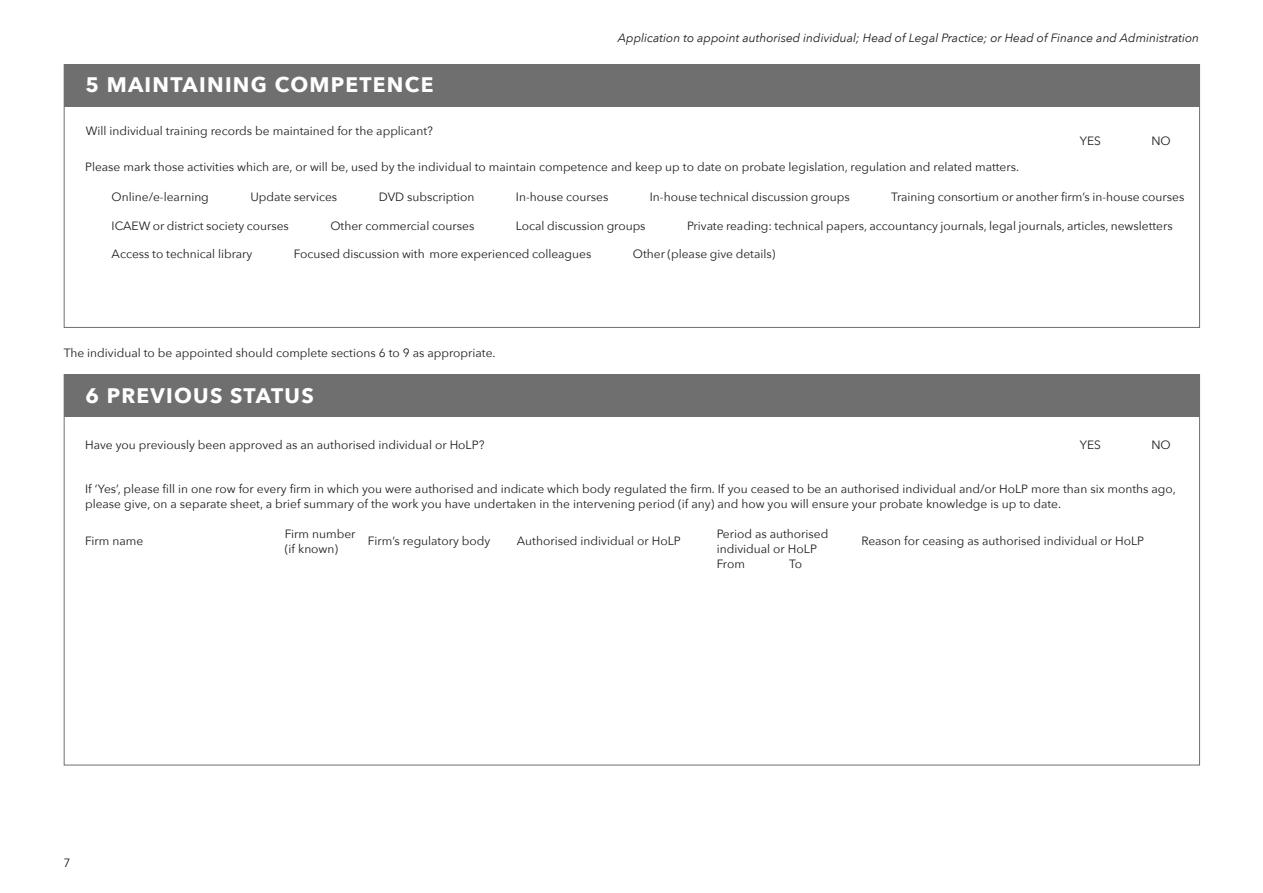
<style>
.page{position:relative;width:1263px;height:893px;background:#fff}
.page>*{position:absolute;margin:0;border:0;box-sizing:border-box;transform-origin:0 0}
.White_section_headin{font:700 21px "Avenir Next";letter-spacing:.06em;color:#fff}
.body_-_form{font:12px/14.4px "Avenir Next";color:#1d1d1b}
.radio_long_button{font:12px "Avenir Next";color:#1d1d1b}
.t1{font:italic 12px "Avenir Next";color:#1d1d1b}
</style>
<div class="page">
<div style="left:64px;top:64px;width:1136px;height:264px;background:#fff;border:1px solid #706f6f"></div>
<div style="left:64px;top:374px;width:1136px;height:391px;background:#fff;border:1px solid #706f6f"></div>
<div style="left:64px;top:64px;width:1135px;height:42px;background:#706f6f"></div>
<div style="left:64px;top:374px;width:1135px;height:42px;background:#706f6f"></div>
<p class="White_section_headin" style="left:85px;top:72px;width:349px">5 MAINTAINING COMPETENCE</p>
<p class="body_-_form" style="left:86px;top:124px;width:349px">Will individual training records be maintained for the applicant?</p>
<p class="t1" style="left:618px;top:30px;width:583px">Application to appoint authorised individual; Head of Legal Practice; or Head of Finance and Administration</p>
<p class="radio_long_button" style="left:1080px;top:134px;width:23px">YES</p>
<p class="radio_long_button" style="left:1151px;top:134px;width:21px">NO</p>
<p class="body_-_form" style="left:85px;top:159px;width:935px">Please mark those activities which are, or will be, used by the individual to maintain competence and keep up to date on probate legislation, regulation and related matters.</p>
<p class="radio_long_button" style="left:650px;top:190px;width:201px">In-house technical discussion groups</p>
<p class="radio_long_button" style="left:891px;top:190px;width:295px">Training consortium or another firm’s in-house courses</p>
<p class="radio_long_button" style="left:112px;top:190px;width:99px">Online/e-learning</p>
<p class="radio_long_button" style="left:112px;top:218px;width:179px">ICAEW or district society courses</p>
<p class="radio_long_button" style="left:112px;top:247px;width:142px">Access to technical library</p>
<p class="radio_long_button" style="left:250px;top:190px;width:88px">Update services</p>
<p class="radio_long_button" style="left:379px;top:190px;width:97px">DVD subscription</p>
<p class="radio_long_button" style="left:330px;top:218px;width:145px">Other commercial courses</p>
<p class="radio_long_button" style="left:294px;top:247px;width:299px">Focused discussion with more experienced colleagues</p>
<p class="radio_long_button" style="left:516px;top:190px;width:94px">In-house courses</p>
<p class="radio_long_button" style="left:516px;top:218px;width:131px">Local discussion groups</p>
<p class="radio_long_button" style="left:633px;top:247px;width:144px">Other (please give details)</p>
<p class="radio_long_button" style="left:687px;top:218px;width:487px">Private reading: technical papers, accountancy journals, legal journals, articles, newsletters</p>
<p class="body_-_form" style="left:64px;top:345px;width:433px">The individual to be appointed should complete sections 6 to 9 as appropriate.</p>
<p class="White_section_headin" style="left:85px;top:382px;width:230px">6 PREVIOUS STATUS</p>
<p class="body_-_form" style="left:85px;top:438px;width:401px">Have you previously been approved as an authorised individual or HoLP?</p>
<p class="radio_long_button" style="left:1080px;top:437px;width:23px">YES</p>
<p class="radio_long_button" style="left:1151px;top:437px;width:21px">NO</p>
<p class="body_-_form" style="left:85px;top:482px;width:1092px">If ‘Yes’, please fill in one row for every firm in which you were authorised and indicate which body regulated the firm. If you ceased to be an authorised individual and/or HoLP more than six months ago, please give, on a separate sheet, a brief summary of the work you have undertaken in the intervening period (if any) and how you will ensure your probate knowledge is up to date.</p>
<p class="body_-_form" style="left:85px;top:534px;width:60px">Firm name</p>
<p class="body_-_form" style="left:285px;top:527px;width:72px">Firm number (if known)</p>
<p class="body_-_form" style="left:717px;top:527px;width:113px">Period as authorised individual or HoLP</p>
<p class="body_-_form" style="left:717px;top:556px;width:30px">From</p>
<p class="body_-_form" style="left:789px;top:556px;width:15px">To</p>
<p class="body_-_form" style="left:368px;top:534px;width:124px">Firm’s regulatory body</p>
<p class="body_-_form" style="left:517px;top:534px;width:165px">Authorised individual or HoLP</p>
<p class="body_-_form" style="left:861px;top:534px;width:284px">Reason for ceasing as authorised individual or HoLP</p>
<p class="body_-_form" style="left:63px;top:856px;width:8px">7</p>
</div>
